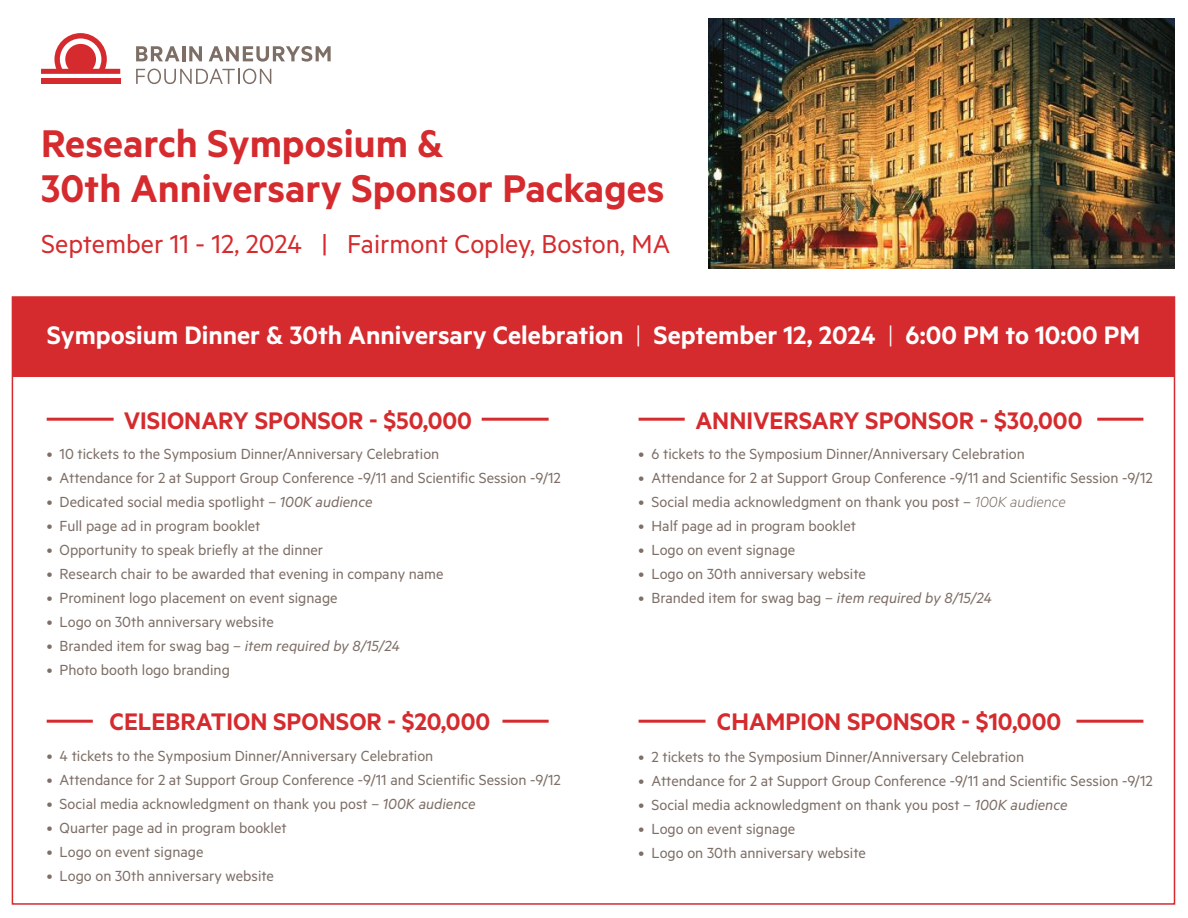
<style>
.page{position:relative;width:1188px;height:918px;background:#fff}
.page>*{position:absolute;margin:0;border:0;box-sizing:border-box;transform-origin:0 0}
.t1{font:600 43.5px/45px "Metric";color:#d52b2e}
.t2{font:29.25px "Metric";color:#d52b2e}
.t3{font:600 28.5px "Metric";color:#fff}
.t4{font:600 27px "Metric";color:#d52b2e}
.t5{font:16.5px "Metric";color:#7d6e66}
.s1{font-weight:300}
.s2{font-style:italic}
.s3{font-weight:300;font-style:italic}
</style>
<div class="page">
<div style="left:12px;top:297px;width:1162px;height:80px;background:#d52b2e"></div>
<img style="left:708px;top:18px;width:466px;height:250px">
<svg style="left:136px;top:46px;width:44px;height:15px"></svg>
<hr style="left:182px;top:46px;width:3px;height:15px;background:#7d6e66">
<svg style="left:189px;top:46px;width:13px;height:15px"></svg>
<svg style="left:209px;top:46px;width:122px;height:16px"></svg>
<svg style="left:41px;top:33px;width:79px;height:41px"></svg>
<div style="left:41px;top:79px;width:79px;height:5px;background:#d52b2e"></div>
<svg style="left:136px;top:69px;width:135px;height:15px"></svg>
<hr style="left:639px;top:418px;width:46px;height:3px;background:#d52b2e">
<hr style="left:639px;top:720px;width:67px;height:3px;background:#d52b2e">
<hr style="left:47px;top:418px;width:67px;height:3px;background:#d52b2e">
<hr style="left:47px;top:720px;width:46px;height:3px;background:#d52b2e">
<hr style="left:482px;top:418px;width:67px;height:3px;background:#d52b2e">
<hr style="left:502px;top:720px;width:47px;height:3px;background:#d52b2e">
<hr style="left:1097px;top:418px;width:46px;height:3px;background:#d52b2e">
<hr style="left:1076px;top:720px;width:67px;height:3px;background:#d52b2e">
<p class="t1" style="left:41px;top:120px;width:625px">Research Symposium &amp;<br>30th Anniversary Sponsor Packages</p>
<p class="t2" style="left:41px;top:227px;width:631px">September 11 - 12, 2024 | Fairmont Copley, Boston, MA</p>
<p class="t3" style="left:47px;top:318px;width:1095px">Symposium Dinner &amp; 30th Anniversary Celebration <span class="s1">|</span> September 12, 2024 <span class="s1">|</span> 6:00 PM to 10:00 PM</p>
<p class="t4" style="left:124px;top:404px;width:350px">VISIONARY SPONSOR - $50,000</p>
<p class="t4" style="left:695px;top:404px;width:389px">ANNIVERSARY SPONSOR - $30,000</p>
<p class="t5" style="left:47px;top:445px;width:394px">• 10 tickets to the Symposium Dinner/Anniversary Celebration</p>
<p class="t5" style="left:47px;top:469px;width:516px">• Attendance for 2 at Support Group Conference -9/11 and Scientific Session -9/12</p>
<p class="t5" style="left:47px;top:493px;width:327px">• Dedicated social media spotlight – <span class="s2">100K audience</span></p>
<p class="t5" style="left:47px;top:517px;width:215px">• Full page ad in program booklet</p>
<p class="t5" style="left:47px;top:541px;width:278px">• Opportunity to speak briefly at the dinner</p>
<p class="t5" style="left:47px;top:565px;width:398px">• Research chair to be awarded that evening in company name</p>
<p class="t5" style="left:47px;top:589px;width:292px">• Prominent logo placement on event signage</p>
<p class="t5" style="left:47px;top:613px;width:229px">• Logo on 30th anniversary website</p>
<p class="t5" style="left:47px;top:637px;width:355px">• Branded item for swag bag – <span class="s2">item required by 8/15/24</span></p>
<p class="t5" style="left:47px;top:661px;width:185px">• Photo booth logo branding</p>
<p class="t5" style="left:639px;top:445px;width:388px">• 6 tickets to the Symposium Dinner/Anniversary Celebration</p>
<p class="t5" style="left:639px;top:469px;width:516px">• Attendance for 2 at Support Group Conference -9/11 and Scientific Session -9/12</p>
<p class="t5" style="left:639px;top:493px;width:429px">• Social media acknowledgment on thank you post – <span class="s3">100K audience</span></p>
<p class="t5" style="left:639px;top:517px;width:219px">• Half page ad in program booklet</p>
<p class="t5" style="left:639px;top:541px;width:158px">• Logo on event signage</p>
<p class="t5" style="left:639px;top:565px;width:229px">• Logo on 30th anniversary website</p>
<p class="t5" style="left:639px;top:589px;width:355px">• Branded item for swag bag – <span class="s2">item required by 8/15/24</span></p>
<p class="t4" style="left:109px;top:706px;width:382px">CELEBRATION SPONSOR - $20,000</p>
<p class="t4" style="left:717px;top:706px;width:346px">CHAMPION SPONSOR - $10,000</p>
<p class="t5" style="left:47px;top:747px;width:388px">• 4 tickets to the Symposium Dinner/Anniversary Celebration</p>
<p class="t5" style="left:47px;top:771px;width:516px">• Attendance for 2 at Support Group Conference -9/11 and Scientific Session -9/12</p>
<p class="t5" style="left:47px;top:795px;width:430px">• Social media acknowledgment on thank you post – <span class="s2">100K audience</span></p>
<p class="t5" style="left:47px;top:819px;width:241px">• Quarter page ad in program booklet</p>
<p class="t5" style="left:47px;top:843px;width:158px">• Logo on event signage</p>
<p class="t5" style="left:47px;top:867px;width:229px">• Logo on 30th anniversary website</p>
<p class="t5" style="left:639px;top:747px;width:387px">• 2 tickets to the Symposium Dinner/Anniversary Celebration</p>
<p class="t5" style="left:639px;top:771px;width:516px">• Attendance for 2 at Support Group Conference -9/11 and Scientific Session -9/12</p>
<p class="t5" style="left:639px;top:795px;width:430px">• Social media acknowledgment on thank you post – <span class="s2">100K audience</span></p>
<p class="t5" style="left:639px;top:819px;width:158px">• Logo on event signage</p>
<p class="t5" style="left:639px;top:843px;width:229px">• Logo on 30th anniversary website</p>
</div>
